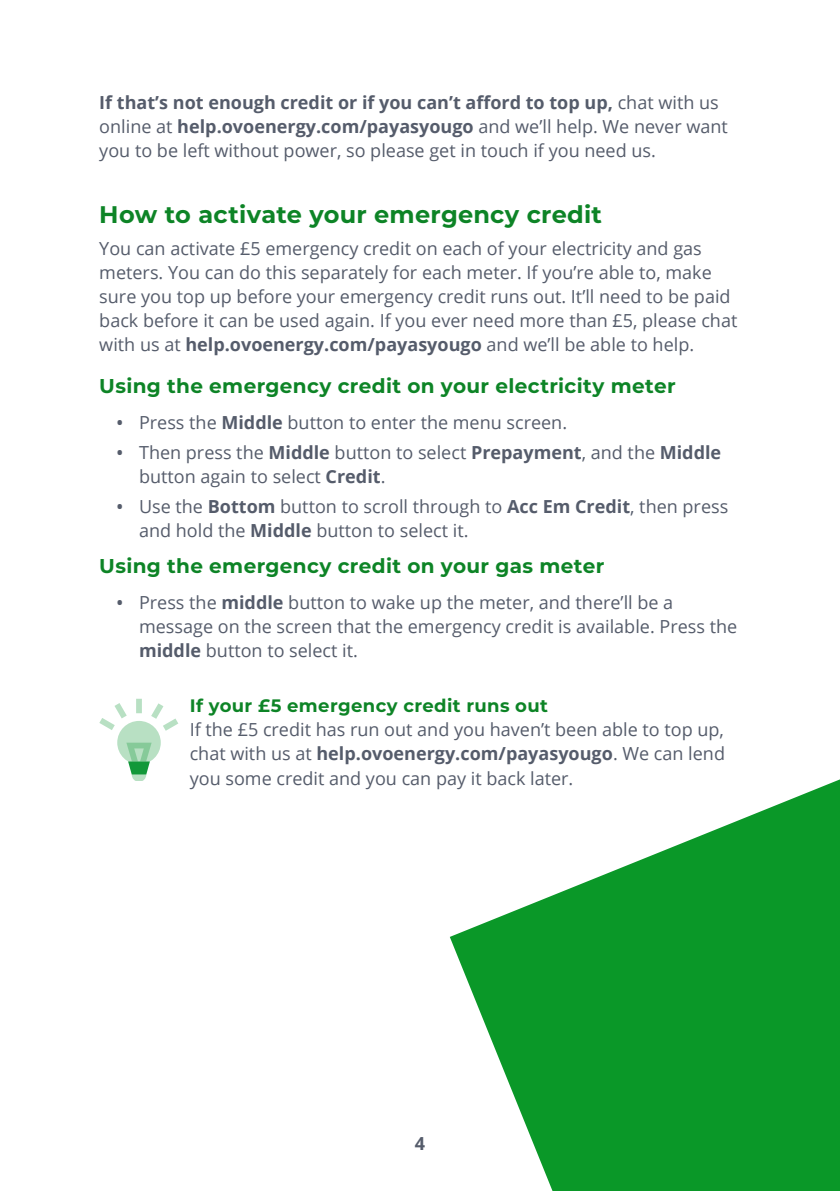
<style>
.page{position:relative;width:840px;height:1191px;background:#fff}
.page>*{position:absolute;margin:0;border:0;box-sizing:border-box;transform-origin:0 0}
.t1{font:700 24px "Montserrat";letter-spacing:.01em;color:#0d8426}
.t2{font:700 20px "Montserrat";letter-spacing:.015em;color:#0d8426}
.t3{font:18px/24px "Open Sans";color:#555c6b}
.t4{font:700 18px "Montserrat";letter-spacing:.02em;color:#0d8426}
.t5{font:700 18px "Open Sans";color:#555c6b}
.s1{font-weight:700}
.s2{font-weight:600}
</style>
<div class="page">
<svg style="left:450px;top:779px;width:389px;height:412px;fill:#0a9828"></svg>
<div style="left:117px;top:721px;width:44px;height:43px;background:#b8e0c3;border-radius:50%"></div>
<svg style="left:126px;top:742px;width:25px;height:39px"></svg>
<svg style="left:136px;top:698px;width:6px;height:15px"></svg>
<svg style="left:151px;top:703px;width:27px;height:28px"></svg>
<svg style="left:99px;top:703px;width:28px;height:27px"></svg>
<p class="t3" style="left:99px;top:90px;width:629px"><span class="s1">If that’s not enough credit or if you can’t afford to top up,</span> chat with us online at <span class="s1">help.ovoenergy.com/payasyougo</span> and we’ll help. We never want you to be left without power, so please get in touch if you need us.</p>
<h1 class="t1" style="left:99px;top:197px;width:504px">How to activate your emergency credit</h1>
<p class="t3" style="left:99px;top:236px;width:639px">You can activate £5 emergency credit on each of your electricity and gas meters. You can do this separately for each meter. If you’re able to, make sure you top up before your emergency credit runs out. It’ll need to be paid back before it can be used again. If you ever need more than £5, please chat with us at <span class="s1">help.ovoenergy.com/payasyougo</span> and we’ll be able to help.</p>
<p class="t2" style="left:99px;top:372px;width:577px">Using the emergency credit on your electricity meter</p>
<p class="t3" style="left:116px;top:409px;width:452px"><span class="s2">•</span> Press the <span class="s1">Middle</span> button to enter the menu screen.</p>
<p class="t3" style="left:139px;top:439px;width:583px;text-indent:-23px"><span class="s2">•</span> Then press the <span class="s1">Middle</span> button to select <span class="s1">Prepayment</span>, and the <span class="s1">Middle </span>button again to select <span class="s1">Credit</span>.</p>
<p class="t3" style="left:139px;top:493px;width:590px;text-indent:-23px"><span class="s2">•</span> Use the <span class="s1">Bottom</span> button to scroll through to <span class="s1">Acc Em Credit</span>, then press and hold the <span class="s1">Middle</span> button to select it.</p>
<p class="t2" style="left:99px;top:552px;width:506px">Using the emergency credit on your gas meter</p>
<p class="t3" style="left:139px;top:589px;width:599px;text-indent:-23px"><span class="s2">•</span> Press the <span class="s1">middle</span> button to wake up the meter, and there’ll be a message on the screen that the emergency credit is available. Press the <span class="s1">middle</span> button to select it.</p>
<p class="t4" style="left:189px;top:693px;width:359px">If your £5 emergency credit runs out</p>
<p class="t3" style="left:189px;top:717px;width:536px;text-align:justify">If the £5 credit has run out and you haven’t been able to top up, chat with us at <span class="s1">help.ovoenergy.com/payasyougo</span>. We can lend you some credit and you can pay it back later.</p>
<p class="t5" style="left:414px;top:1130px;width:12px">4</p>
</div>
